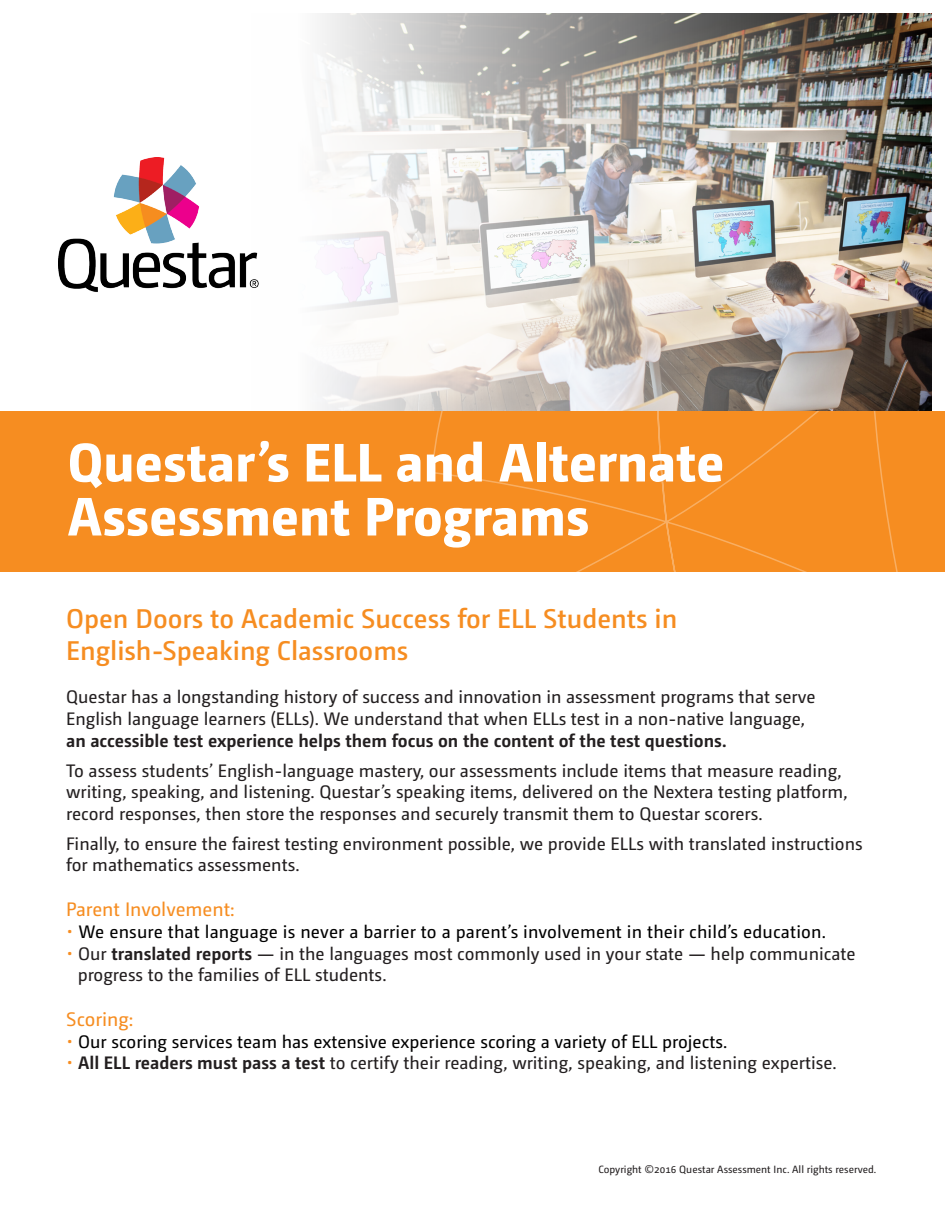
<style>
.page{position:relative;width:945px;height:1215px;background:#fff}
.page>*{position:absolute;margin:0;border:0;box-sizing:border-box;transform-origin:0 0}
.t1{font:800 54px "Camingo Dos";color:#fff}
.t2{font:600 27px "Camingo Dos";color:#f68d21}
.t3{font:19.5px "Camingo Dos";color:#f68d21}
.t4{font:18px/21.6px "Camingo Dos";color:#231f20}
.t5{font:18px "Camingo Dos";letter-spacing:.005em;color:#000}
.t6{font:700 18px "Camingo Dos";color:#231f20}
.t7{font:10.5px "Camingo Dos";color:#231f20}
.s1{color:#f68d21}
.s2{font-weight:700}
</style>
<div class="page">
<img style="left:320px;top:14px;width:612px;height:397px">
<div style="left:0;top:411px;width:945px;height:161px;background:#f68d21"></div>
<svg style="left:431px;top:411px;width:467px;height:161px"></svg>
<img style="left:59px;top:158px;width:200px;height:134px">
<p class="t1" style="left:68px;top:429px;width:658px">Questar’s ELL and Alternate</p>
<p class="t1" style="left:68px;top:483px;width:523px">Assessment Programs</p>
<p class="t2" style="left:66px;top:602px;width:613px">Open Doors to Academic Success for ELL Students in</p>
<p class="t2" style="left:66px;top:635px;width:344px">English-Speaking Classrooms</p>
<p class="t4" style="left:66px;top:686px;width:751px">Questar has a longstanding history of success and innovation in assessment programs that serve</p>
<p class="t4" style="left:66px;top:708px;width:740px">English language learners (ELLs). We understand that when ELLs test in a non-native language,</p>
<p class="t6" style="left:66px;top:729px;width:662px">an accessible test experience helps them focus on the content of the test questions.</p>
<p class="t4" style="left:66px;top:759px;width:783px">To assess students’ English-language mastery, our assessments include items that measure reading, writing, speaking, and listening. Questar’s speaking items, delivered on the Nextera testing platform, record responses, then store the responses and securely transmit them to Questar scorers.</p>
<p class="t4" style="left:66px;top:833px;width:798px">Finally, to ensure the fairest testing environment possible, we provide ELLs with translated instructions for mathematics assessments.</p>
<p class="t3" style="left:66px;top:898px;width:170px">Parent Involvement:</p>
<p class="t5" style="left:66px;top:921px;width:761px"><span class="s1">•</span> We ensure that language is never a barrier to a parent’s involvement in their child’s education.</p>
<p class="t4" style="left:66px;top:942px;width:791px"><span class="s1">•</span> Our <span class="s2">translated reports</span> — in the languages most commonly used in your state — help communicate</p>
<p class="t4" style="left:78px;top:964px;width:310px">progress to the families of ELL students.</p>
<p class="t3" style="left:66px;top:1008px;width:68px">Scoring:</p>
<p class="t5" style="left:66px;top:1031px;width:663px"><span class="s1">•</span> Our scoring services team has extensive experience scoring a variety of ELL projects.</p>
<p class="t4" style="left:66px;top:1052px;width:772px"><span class="s1">•</span> <span class="s2">All ELL readers must pass a test</span> to certify their reading, writing, speaking, and listening expertise.</p>
<p class="t7" style="left:598px;top:1164px;width:279px">Copyright ©2016 Questar Assessment Inc. All rights reserved.</p>
</div>
